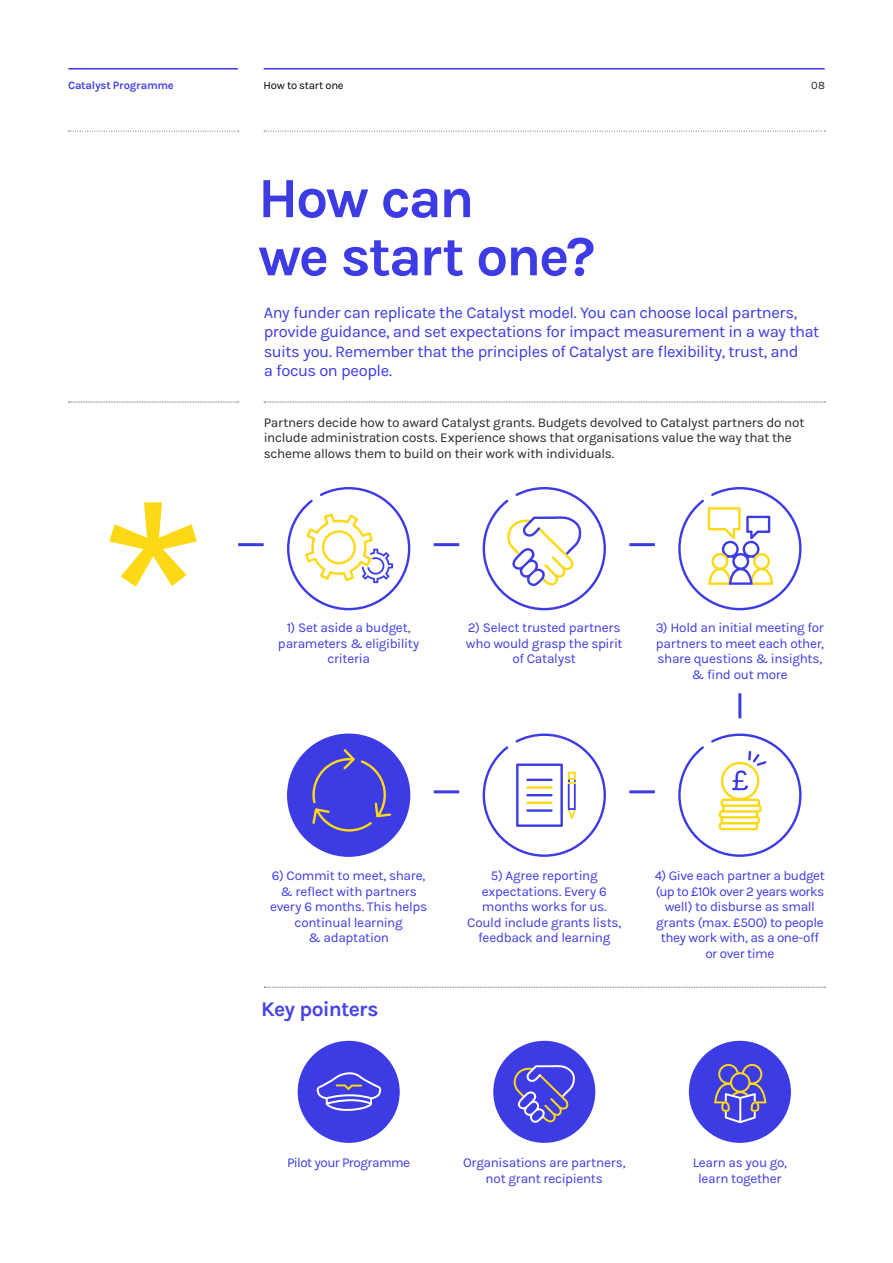
<style>
.page{position:relative;width:893px;height:1263px;background:#fff}
.page>*{position:absolute;margin:0;border:0;box-sizing:border-box;transform-origin:0 0}
.t1{font:700 57px/58.2px "Karla";letter-spacing:-.04em;color:#3d3be3}
.t2{font:700 21px "Karla";letter-spacing:-.035em;color:#4744e4}
.t3{font:16.5px/19.4px "Karla";letter-spacing:-.03em;color:#3d3be3}
.t4{font:13.5px/15.5px "Karla";letter-spacing:-.025em;color:#3d3be3;text-align:center}
.t5{font:13.5px/15.5px "Karla";letter-spacing:-.02em;color:#292829}
.t6{font:700 11.25px "Karla";letter-spacing:-.02em;color:#4744e4}
.t7{font:11.25px "Karla";letter-spacing:-.02em;color:#000}
.t8{font:11.25px "Karla";color:#292829}
</style>
<div class="page">
<svg style="left:264px;top:402px;width:562px;height:1px"></svg>
<svg style="left:68px;top:402px;width:171px;height:1px"></svg>
<svg style="left:264px;top:987px;width:562px;height:1px"></svg>
<svg style="left:109px;top:502px;width:88px;height:85px"></svg>
<hr style="left:434px;top:543px;width:25px;height:3px;background:#3d3be3">
<hr style="left:629px;top:543px;width:26px;height:3px;background:#3d3be3">
<hr style="left:434px;top:790px;width:25px;height:3px;background:#3d3be3">
<hr style="left:629px;top:790px;width:26px;height:3px;background:#3d3be3">
<hr style="left:738px;top:693px;width:3px;height:25px;background:#3d3be3">
<hr style="left:238px;top:543px;width:26px;height:3px;background:#3d3be3">
<svg style="left:287px;top:487px;width:123px;height:123px"></svg>
<svg style="left:483px;top:487px;width:123px;height:123px"></svg>
<svg style="left:678px;top:487px;width:123px;height:123px"></svg>
<svg style="left:678px;top:733px;width:123px;height:124px"></svg>
<svg style="left:483px;top:733px;width:123px;height:124px"></svg>
<div style="left:287px;top:733px;width:123px;height:124px;background:#3d3be3;border-radius:50%"></div>
<svg style="left:312px;top:749px;width:79px;height:83px"></svg>
<div style="left:298px;top:1041px;width:102px;height:102px;background:#3d3be3;border-radius:50%"></div>
<svg style="left:317px;top:1072px;width:64px;height:39px"></svg>
<div style="left:493px;top:1041px;width:102px;height:102px;background:#3d3be3;border-radius:50%"></div>
<svg style="left:513px;top:1065px;width:62px;height:58px"></svg>
<div style="left:689px;top:1041px;width:102px;height:102px;background:#3d3be3;border-radius:50%"></div>
<svg style="left:714px;top:1064px;width:52px;height:60px"></svg>
<hr style="left:68px;top:68px;width:170px;height:2px;background:#3d3be3">
<hr style="left:264px;top:68px;width:561px;height:2px;background:#3d3be3">
<svg style="left:68px;top:131px;width:171px;height:1px"></svg>
<svg style="left:264px;top:131px;width:562px;height:1px"></svg>
<p class="t6" style="left:68px;top:79px;width:107px">Catalyst Programme</p>
<p class="t7" style="left:264px;top:79px;width:82px">How to start one</p>
<p class="t8" style="left:811px;top:79px;width:15px">08</p>
<h1 class="t1" style="left:258px;top:169px;width:339px">How can<br>we start one?</h1>
<p class="t3" style="left:264px;top:303px;width:557px">Any funder can replicate the Catalyst model. You can choose local partners, provide guidance, and set expectations for impact measurement in a way that suits you. Remember that the principles of Catalyst are flexibility, trust, and<br>a focus on people.</p>
<p class="t5" style="left:264px;top:415px;width:542px">Partners decide how to award Catalyst grants. Budgets devolved to Catalyst partners do not include administration costs. Experience shows that organisations value the way that the scheme allows them to build on their work with individuals.</p>
<p class="t4" style="left:278px;top:620px;width:143px">1) Set aside a budget, parameters &amp; eligibility criteria</p>
<p class="t4" style="left:466px;top:620px;width:158px">2) Select trusted partners who would grasp the spirit of Catalyst</p>
<p class="t4" style="left:656px;top:620px;width:170px">3) Hold an initial meeting for partners to meet each other, share questions &amp; insights, &amp; find out more</p>
<p class="t4" style="left:270px;top:868px;width:159px">6) Commit to meet, share, &amp; reflect with partners every 6 months. This helps continual learning<br>&amp; adaptation</p>
<h2 class="t2" style="left:261px;top:997px;width:119px">Key pointers</h2>
<p class="t4" style="left:467px;top:868px;width:156px">5) Agree reporting expectations. Every 6 months works for us.<br>Could include grants lists, feedback and learning</p>
<p class="t4" style="left:655px;top:868px;width:172px">4) Give each partner a budget (up to £10k over 2 years works well) to disburse as small grants (max. £500) to people they work with, as a one-off or over time</p>
<p class="t4" style="left:287px;top:1155px;width:125px">Pilot your Programme</p>
<p class="t4" style="left:463px;top:1155px;width:164px">Organisations are partners, not grant recipients</p>
<p class="t4" style="left:693px;top:1155px;width:96px">Learn as you go, learn together</p>
</div>
